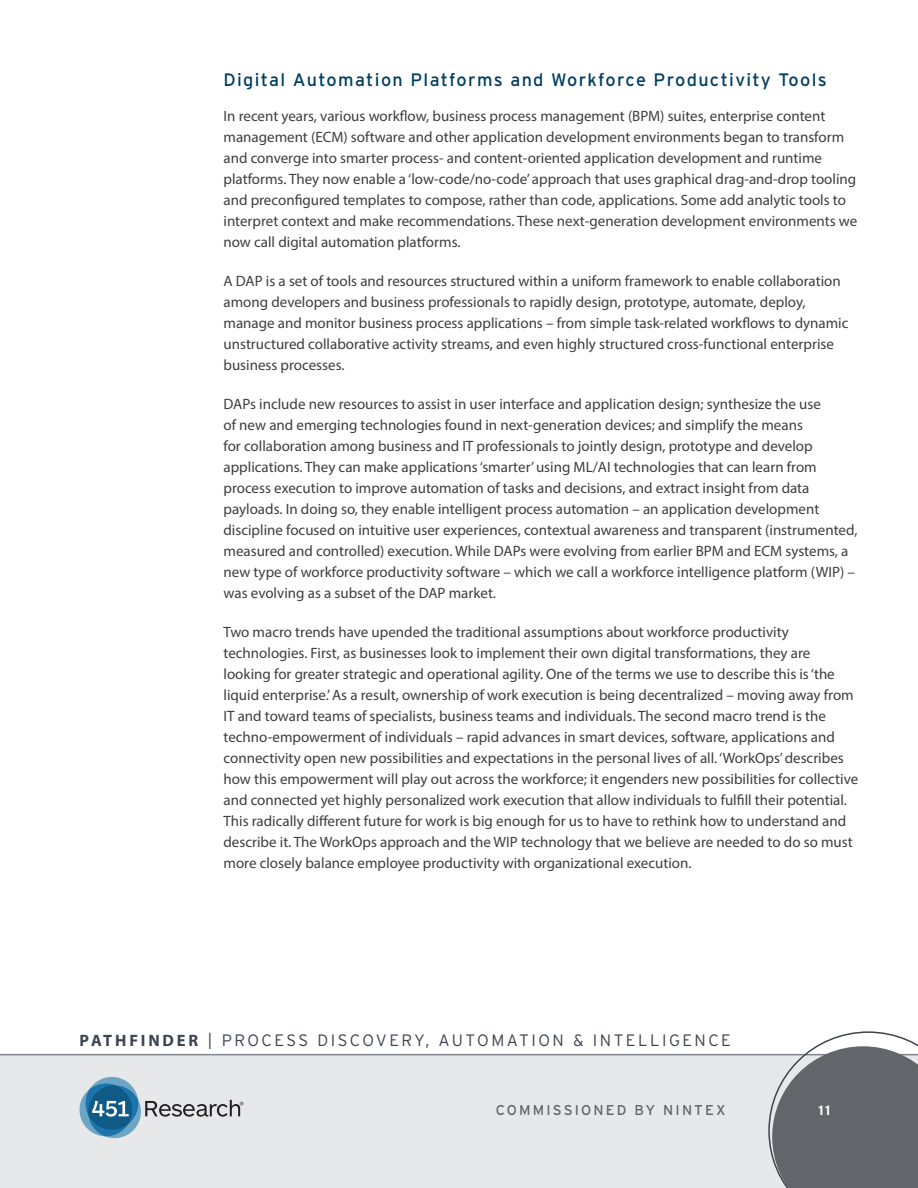
<style>
.page{position:relative;width:918px;height:1188px;background:#fff}
.page>*{position:absolute;margin:0;border:0;box-sizing:border-box;transform-origin:0 0}
.Header_2{font:18px "Interstate";letter-spacing:.075em;color:#003e60}
.t1{font:300 16.5px "Interstate";letter-spacing:.15em;color:#3e444f}
.t2{font:15px/21px "Myriad Pro";color:#3e3e3f}
.t3{font:14.25px "Interstate";letter-spacing:.15em;color:#62656a}
.t4{font:700 13.5px "Interstate";color:#fff}
.s1{font-family:"Myriad Pro";font-weight:700}
</style>
<div class="page">
<div style="left:0;top:1054px;width:918px;height:134px;background:#e7e8e9"></div>
<hr style="left:0;top:1054px;width:918px;height:1px;background:#80838a">
<svg style="left:79px;top:1076px;width:164px;height:63px"></svg>
<svg style="left:768px;top:1031px;width:150px;height:157px"></svg>
<p class="Header_2" style="left:224px;top:69px;width:605px">Digital Automation Platforms and Workforce Productivity Tools</p>
<p class="t2" style="left:224px;top:105px;width:635px">In recent years, various workflow, business process management (BPM) suites, enterprise content management (ECM) software and other application development environments began to transform and converge into smarter process- and content-oriented application development and runtime platforms. They now enable a ‘low-code/no-code’ approach that uses graphical drag-and-drop tooling and preconfigured templates to compose, rather than code, applications. Some add analytic tools to interpret context and make recommendations. These next-generation development environments we now call digital automation platforms.</p>
<p class="t2" style="left:224px;top:270px;width:626px">A DAP is a set of tools and resources structured within a uniform framework to enable collaboration among developers and business professionals to rapidly design, prototype, automate, deploy, manage and monitor business process applications – from simple task-related workflows to dynamic unstructured collaborative activity streams, and even highly structured cross-functional enterprise business processes.</p>
<p class="t2" style="left:224px;top:393px;width:635px">DAPs include new resources to assist in user interface and application design; synthesize the use<br>of new and emerging technologies found in next-generation devices; and simplify the means<br>for collaboration among business and IT professionals to jointly design, prototype and develop applications. They can make applications ‘smarter’ using ML/AI technologies that can learn from process execution to improve automation of tasks and decisions, and extract insight from data payloads. In doing so, they enable intelligent process automation – an application development discipline focused on intuitive user experiences, contextual awareness and transparent (instrumented, measured and controlled) execution. While DAPs were evolving from earlier BPM and ECM systems, a new type of workforce productivity software – which we call a workforce intelligence platform (WIP) – was evolving as a subset of the DAP market.</p>
<p class="t2" style="left:224px;top:621px;width:636px">Two macro trends have upended the traditional assumptions about workforce productivity technologies. First, as businesses look to implement their own digital transformations, they are looking for greater strategic and operational agility. One of the terms we use to describe this is ‘the liquid enterprise.’ As a result, ownership of work execution is being decentralized – moving away from IT and toward teams of specialists, business teams and individuals. The second macro trend is the techno-empowerment of individuals – rapid advances in smart devices, software, applications and connectivity open new possibilities and expectations in the personal lives of all. ‘WorkOps’ describes how this empowerment will play out across the workforce; it engenders new possibilities for collective and connected yet highly personalized work execution that allow individuals to fulfill their potential.<br>This radically different future for work is big enough for us to have to rethink how to understand and describe it. The WorkOps approach and the WIP technology that we believe are needed to do so must more closely balance employee productivity with organizational execution.</p>
<p class="t1" style="left:80px;top:1030px;width:653px"><span class="s1">PATHFINDER</span> | PROCESS DISCOVERY, AUTOMATION &amp; INTELLIGENCE</p>
<p class="t3" style="left:496px;top:1102px;width:231px">COMMISSIONED BY NINTEX</p>
<p class="t4" style="left:818px;top:1102px;width:13px">11</p>
</div>
